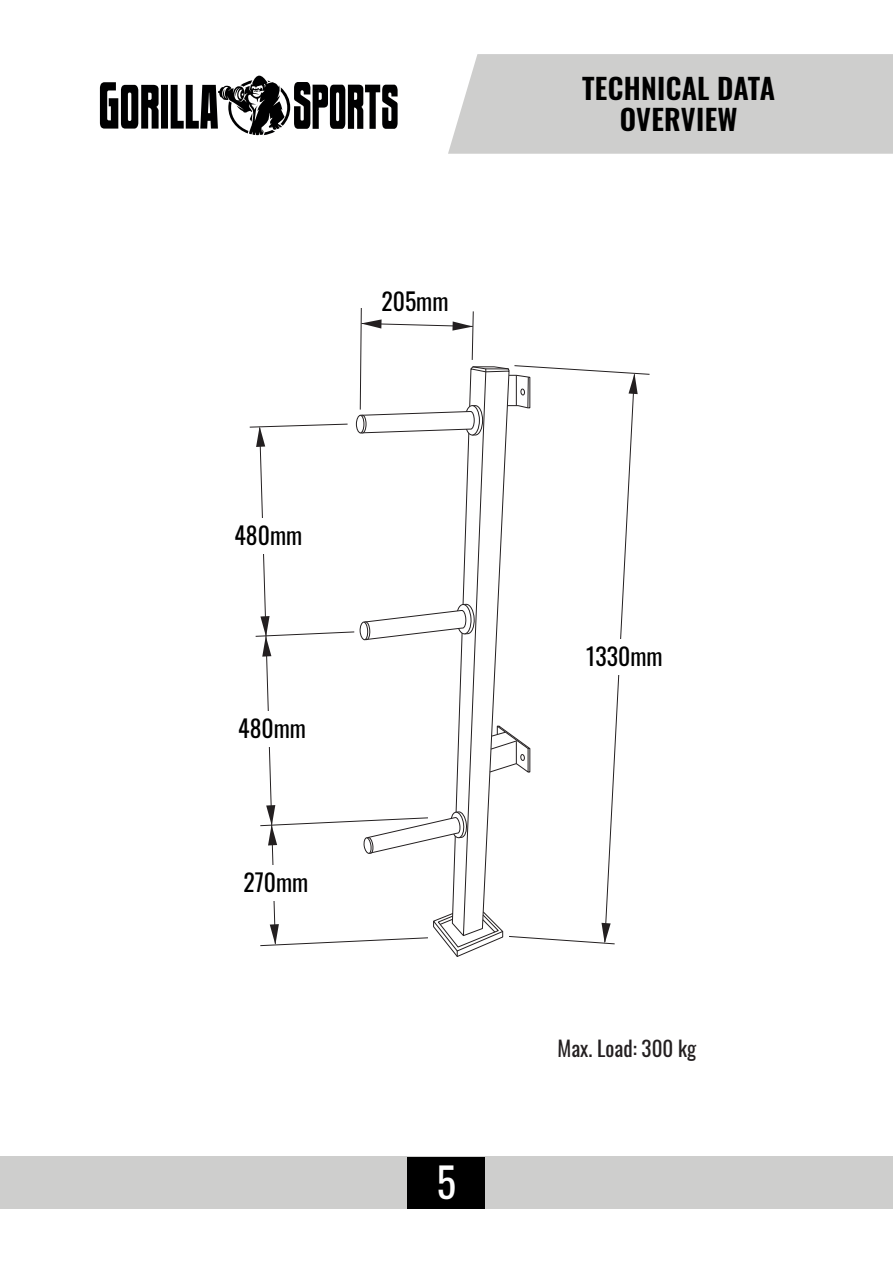
<style>
.page{position:relative;width:893px;height:1263px;background:#fff}
.page>*{position:absolute;margin:0;border:0;box-sizing:border-box;transform-origin:0 0}
.t1{font:40.5px "Oswald";color:#fff}
.t2{font:600 28.5px "Oswald";letter-spacing:.01em;color:#000}
.t3{font:23.7px "Oswald";color:#000}
.t4{font:21px "Oswald";color:#231f20}
</style>
<div class="page">
<div style="left:448px;top:54px;width:445px;height:100px;background:#cececd"></div>
<div style="left:0;top:1156px;width:892px;height:53px;background:#cececd"></div>
<div style="left:408px;top:1157px;width:77px;height:51px;background:#000"></div>
<svg style="left:100px;top:76px;width:298px;height:59px"></svg>
<svg style="left:249px;top:308px;width:401px;height:649px"></svg>
<p class="t3" style="left:381px;top:281px;width:69px">205mm</p>
<p class="t3" style="left:234px;top:514px;width:69px">480mm</p>
<p class="t3" style="left:238px;top:707px;width:69px">480mm</p>
<p class="t3" style="left:243px;top:861px;width:66px">270mm</p>
<p class="t1" style="left:437px;top:1147px;width:21px">5</p>
<p class="t2" style="left:582px;top:63px;width:195px">TECHNICAL DATA</p>
<p class="t2" style="left:620px;top:94px;width:119px">OVERVIEW</p>
<p class="t3" style="left:586px;top:635px;width:78px">1330mm</p>
<p class="t4" style="left:557px;top:1029px;width:140px">Max. Load: 300 kg</p>
</div>
